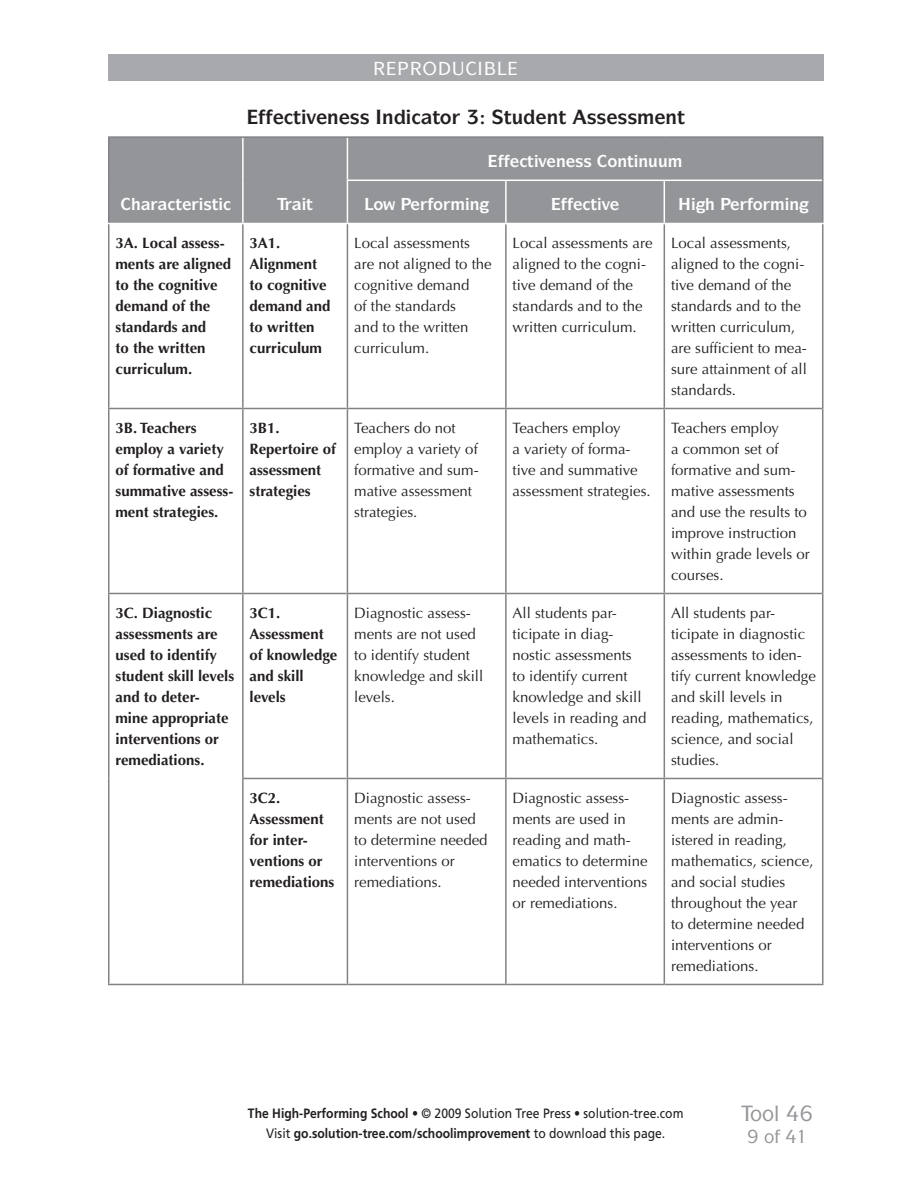
<style>
.page{position:relative;width:918px;height:1188px;background:#fff}
.page>*{position:absolute;margin:0;border:0;box-sizing:border-box;transform-origin:0 0}
.Tool_Number_footer{font:500 21px "Itc Symbol";color:#939598}
.Table_Title{font:700 19.5px "Itc Symbol";color:#231f20}
.Table_Heading_1{font:700 16.5px "Itc Symbol";color:#fff}
.Table_Body_Text_Roma{font:15px/21px "Optima LT Std";color:#231f20}
.Table_Body_Text_Bold{font:700 15px/21px "Optima LT Std";color:#231f20}
.t1{font:13.5px/19.5px "Frutiger LT Std";color:#231f20;text-align:center;scale:.9 1}
.s1{font-weight:700}
</style>
<div class="page">
<div style="left:108px;top:54px;width:716px;height:27px;background:#a8a9ad"></div>
<div style="left:110px;top:138px;width:712px;height:85px;background:#939598"></div>
<hr style="left:242px;top:138px;width:2px;height:42px;background:#fff">
<hr style="left:347px;top:138px;width:1px;height:42px;background:#fff">
<hr style="left:242px;top:180px;width:2px;height:43px;background:#fff">
<hr style="left:347px;top:180px;width:159px;height:1px;background:#fff">
<hr style="left:347px;top:181px;width:1px;height:42px;background:#fff">
<hr style="left:506px;top:180px;width:158px;height:1px;background:#fff">
<hr style="left:505px;top:181px;width:2px;height:42px;background:#fff">
<hr style="left:664px;top:180px;width:158px;height:1px;background:#fff">
<hr style="left:664px;top:181px;width:1px;height:42px;background:#fff">
<hr style="left:242px;top:224px;width:2px;height:184px;background:#808285">
<hr style="left:242px;top:409px;width:2px;height:184px;background:#808285">
<hr style="left:242px;top:778px;width:105px;height:1px;background:#808285">
<hr style="left:505px;top:224px;width:2px;height:184px;background:#808285">
<hr style="left:664px;top:224px;width:1px;height:184px;background:#808285">
<hr style="left:505px;top:409px;width:2px;height:184px;background:#808285">
<hr style="left:664px;top:409px;width:1px;height:184px;background:#808285">
<hr style="left:505px;top:594px;width:2px;height:184px;background:#808285">
<hr style="left:664px;top:594px;width:1px;height:184px;background:#808285">
<hr style="left:347px;top:778px;width:159px;height:1px;background:#808285">
<hr style="left:506px;top:778px;width:158px;height:1px;background:#808285">
<hr style="left:505px;top:779px;width:2px;height:205px;background:#808285">
<hr style="left:664px;top:778px;width:158px;height:1px;background:#808285">
<hr style="left:664px;top:779px;width:1px;height:205px;background:#808285">
<hr style="left:108px;top:593px;width:135px;height:1px;background:#808285">
<hr style="left:108px;top:594px;width:2px;height:184px;background:#808285">
<hr style="left:242px;top:594px;width:2px;height:184px;background:#808285">
<hr style="left:108px;top:778px;width:2px;height:206px;background:#808285">
<hr style="left:242px;top:779px;width:2px;height:205px;background:#808285">
<hr style="left:108px;top:984px;width:135px;height:1px;background:#808285">
<hr style="left:108px;top:408px;width:135px;height:1px;background:#808285">
<hr style="left:243px;top:408px;width:104px;height:1px;background:#808285">
<hr style="left:347px;top:408px;width:159px;height:1px;background:#808285">
<hr style="left:347px;top:409px;width:1px;height:184px;background:#808285">
<hr style="left:506px;top:408px;width:158px;height:1px;background:#808285">
<hr style="left:664px;top:408px;width:158px;height:1px;background:#808285">
<hr style="left:243px;top:593px;width:104px;height:1px;background:#808285">
<hr style="left:108px;top:136px;width:135px;height:2px;background:#808285">
<hr style="left:108px;top:138px;width:2px;height:42px;background:#808285">
<hr style="left:243px;top:136px;width:104px;height:2px;background:#808285">
<hr style="left:108px;top:180px;width:2px;height:43px;background:#808285">
<hr style="left:347px;top:136px;width:159px;height:2px;background:#808285">
<hr style="left:506px;top:136px;width:158px;height:2px;background:#808285">
<hr style="left:664px;top:136px;width:160px;height:2px;background:#808285">
<hr style="left:822px;top:138px;width:2px;height:42px;background:#808285">
<hr style="left:822px;top:180px;width:2px;height:43px;background:#808285">
<hr style="left:347px;top:224px;width:1px;height:184px;background:#808285">
<hr style="left:347px;top:593px;width:159px;height:1px;background:#808285">
<hr style="left:347px;top:594px;width:1px;height:184px;background:#808285">
<hr style="left:506px;top:593px;width:158px;height:1px;background:#808285">
<hr style="left:664px;top:593px;width:158px;height:1px;background:#808285">
<hr style="left:347px;top:779px;width:1px;height:205px;background:#808285">
<hr style="left:108px;top:409px;width:2px;height:184px;background:#808285">
<hr style="left:822px;top:408px;width:2px;height:185px;background:#808285">
<hr style="left:243px;top:984px;width:104px;height:1px;background:#808285">
<hr style="left:347px;top:984px;width:159px;height:1px;background:#808285">
<hr style="left:506px;top:984px;width:158px;height:1px;background:#808285">
<hr style="left:664px;top:984px;width:160px;height:1px;background:#808285">
<hr style="left:108px;top:224px;width:2px;height:184px;background:#808285">
<hr style="left:822px;top:224px;width:2px;height:184px;background:#808285">
<hr style="left:822px;top:593px;width:2px;height:185px;background:#808285">
<hr style="left:822px;top:778px;width:2px;height:206px;background:#808285">
<svg style="left:121px;top:198px;width:54px;height:12px"></svg>
<svg style="left:183px;top:198px;width:20px;height:12px"></svg>
<svg style="left:219px;top:198px;width:11px;height:12px"></svg>
<svg style="left:489px;top:155px;width:38px;height:12px"></svg>
<svg style="left:535px;top:155px;width:3px;height:12px"></svg>
<svg style="left:547px;top:158px;width:8px;height:9px"></svg>
<svg style="left:567px;top:158px;width:8px;height:9px"></svg>
<svg style="left:598px;top:155px;width:9px;height:12px"></svg>
<svg style="left:635px;top:155px;width:3px;height:12px"></svg>
<svg style="left:669px;top:158px;width:13px;height:9px"></svg>
<svg style="left:277px;top:198px;width:36px;height:12px"></svg>
<svg style="left:365px;top:198px;width:30px;height:12px"></svg>
<svg style="left:402px;top:198px;width:87px;height:15px"></svg>
<svg style="left:552px;top:198px;width:67px;height:12px"></svg>
<svg style="left:679px;top:198px;width:35px;height:15px"></svg>
<svg style="left:721px;top:198px;width:88px;height:15px"></svg>
<p class="Table_Title" style="left:293px;top:104px;width:102px">▼❖■ ▲▲ ■</p>
<p class="Table_Title" style="left:432px;top:104px;width:206px">▼□ ✓ ▼◆ ■▼ ▲▲ ▲▲</p>
<p class="Table_Heading_1" style="left:175px;top:193px;width:45px">▼ ▲▼</p>
<p class="Table_Heading_1" style="left:527px;top:150px;width:142px">▼ ❖ ■ ▲▲ □■▼ ■◆◆</p>
<p class="Table_Body_Text_Bold" style="left:116px;top:233px;width:117px">3A. Local assess&shy;ments are aligned to the cognitive demand of the standards and<br>to the written curriculum.</p>
<p class="Table_Body_Text_Bold" style="left:250px;top:233px;width:82px">3A1.<br>Alignment to cognitive demand and to written curriculum</p>
<p class="Table_Body_Text_Roma" style="left:354px;top:233px;width:139px">Local assessments are not aligned to the cognitive demand<br>of the standards<br>and to the written curriculum.</p>
<p class="Table_Body_Text_Roma" style="left:513px;top:233px;width:142px">Local assessments are aligned to the cogni&shy;tive demand of the standards and to the written curriculum.</p>
<p class="Table_Body_Text_Roma" style="left:671px;top:233px;width:137px">Local assessments, aligned to the cogni&shy;tive demand of the standards and to the written curriculum, are sufficient to mea&shy;sure attainment of all standards.</p>
<p class="Table_Body_Text_Bold" style="left:116px;top:418px;width:119px">3B. Teachers employ a variety of formative and summative assess&shy;ment strategies.</p>
<p class="Table_Body_Text_Bold" style="left:250px;top:418px;width:88px">3B1.<br>Repertoire of assessment strategies</p>
<p class="Table_Body_Text_Roma" style="left:354px;top:418px;width:126px">Teachers do not employ a variety of formative and sum&shy;mative assessment strategies.</p>
<p class="Table_Body_Text_Roma" style="left:513px;top:418px;width:140px">Teachers employ<br>a variety of forma&shy;tive and summative assessment strategies.</p>
<p class="Table_Body_Text_Roma" style="left:671px;top:418px;width:140px">Teachers employ<br>a common set of formative and sum&shy;mative assessments and use the results to improve instruction within grade levels or courses.</p>
<p class="Table_Body_Text_Bold" style="left:116px;top:603px;width:120px">3C. Diagnostic assessments are used to identify student skill levels and to deter&shy;mine appropriate interventions or remediations.</p>
<p class="Table_Body_Text_Bold" style="left:250px;top:603px;width:89px">3C1.<br>Assessment of knowledge and skill levels</p>
<p class="Table_Body_Text_Roma" style="left:354px;top:603px;width:131px">Diagnostic assess&shy;ments are not used to identify student knowledge and skill levels.</p>
<p class="Table_Body_Text_Roma" style="left:513px;top:603px;width:136px">All students par&shy;ticipate in diag&shy;nostic assessments to identify current knowledge and skill levels in reading and mathematics.</p>
<p class="Table_Body_Text_Roma" style="left:671px;top:603px;width:146px">All students par&shy;ticipate in diagnostic assessments to iden&shy;tify current knowledge and skill levels in reading, mathematics, science, and social studies.</p>
<p class="Table_Body_Text_Bold" style="left:250px;top:788px;width:86px">3C2.<br>Assessment for inter&shy;ventions or remediations</p>
<p class="Table_Body_Text_Roma" style="left:354px;top:788px;width:135px">Diagnostic assess&shy;ments are not used to determine needed interventions or remediations.</p>
<p class="Table_Body_Text_Roma" style="left:513px;top:788px;width:137px">Diagnostic assess&shy;ments are used in reading and math&shy;ematics to determine needed interventions or remediations.</p>
<p class="Table_Body_Text_Roma" style="left:671px;top:788px;width:144px">Diagnostic assess&shy;ments are admin&shy;istered in reading, mathematics, science, and social studies throughout the year to determine needed interventions or remediations.</p>
<p class="t1" style="left:248px;top:1104px;width:485px"><span class="s1">The High-Performing School •</span> © 2009 Solution Tree Press • solution-tree.com<br>Visit <span class="s1">go.solution-tree.com/schoolimprovement</span> to download this page.</p>
<p class="Tool_Number_footer" style="left:750px;top:1100px;width:51px">□□● ✔</p>
</div>
